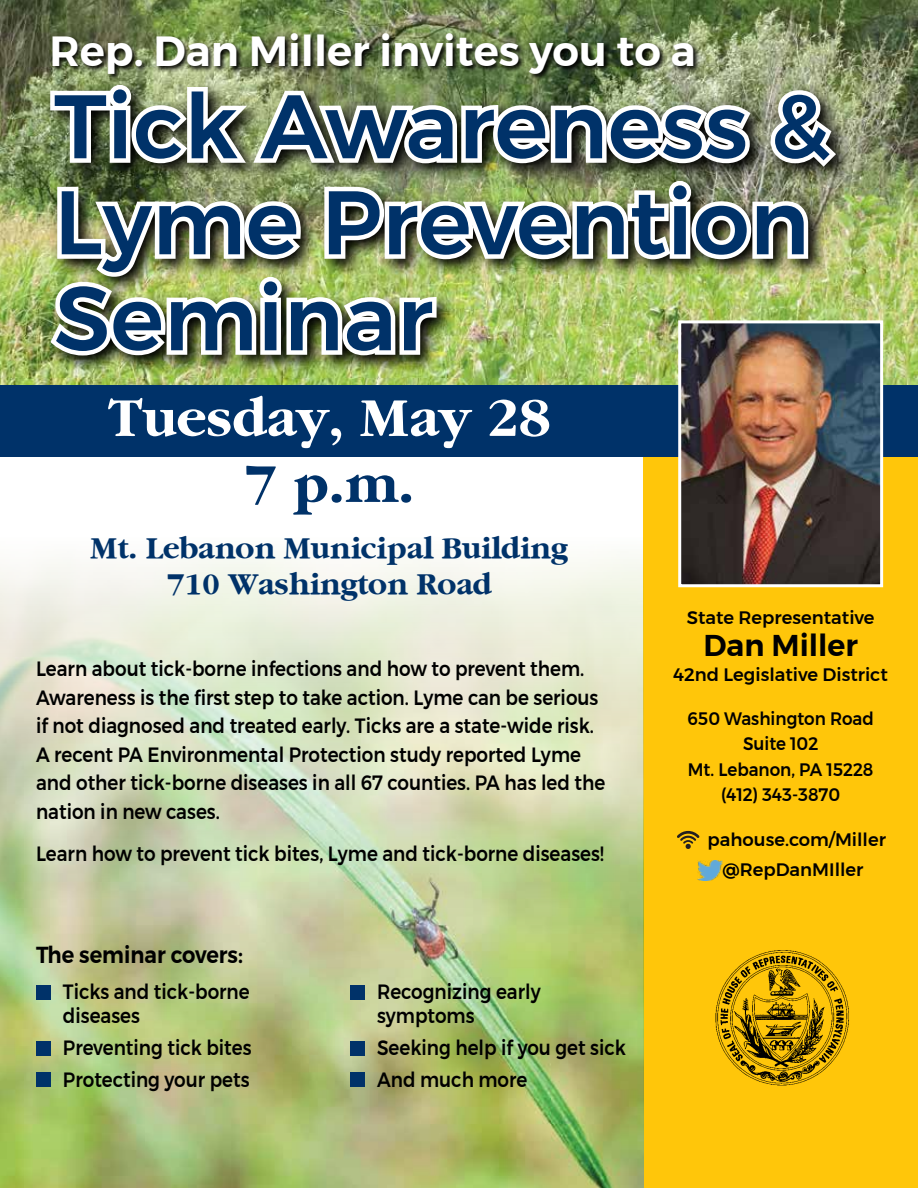
<style>
.page{position:relative;width:918px;height:1188px;background:#fff}
.page>*{position:absolute;margin:0;border:0;box-sizing:border-box;transform-origin:0 0}
.t1{font:500 90px/96px "Montserrat";color:#003269}
.t2{font:700 57px "Gourmand";color:#fff}
.t3{font:700 57px "Gourmand";color:#003269}
.t4{font:600 42px "Montserrat";color:#fff}
.t5{font:700 31.5px/36px "Gourmand";color:#003269;text-align:center}
.t6{font:600 30px "Montserrat";color:#000}
.t7{font:600 23.1px "Montserrat";color:#000;scale:.91 1}
.t8{font:500 20.7px/28.5px "Montserrat";color:#000;scale:.89 1}
.t9{font:500 18px/30px "Montserrat";color:#000;text-align:center}
.t10{font:500 18px/25.5px "Montserrat";color:#000;text-align:center;scale:.93 1}
</style>
<div class="page">
<img style="left:0;top:0;width:918px;height:386px">
<div style="left:643px;top:405px;width:275px;height:783px;background:#ffc60a"></div>
<div style="left:0;top:386px;width:918px;height:71px;background:#003269"></div>
<img style="left:715px;top:950px;width:134px;height:136px">
<img style="left:682px;top:324px;width:197px;height:259px">
<div style="left:678px;top:320px;width:205px;height:267px;border:3px solid #fff"></div>
<svg style="left:677px;top:831px;width:23px;height:18px"></svg>
<img style="left:698px;top:861px;width:25px;height:20px">
<img style="left:0;top:557px;width:643px;height:631px">
<div style="left:36px;top:985px;width:14px;height:14px;background:#003269"></div>
<div style="left:36px;top:1041px;width:14px;height:14px;background:#003269"></div>
<div style="left:36px;top:1073px;width:14px;height:14px;background:#003269"></div>
<div style="left:350px;top:985px;width:14px;height:14px;background:#003269"></div>
<div style="left:350px;top:1041px;width:14px;height:14px;background:#003269"></div>
<div style="left:350px;top:1073px;width:14px;height:14px;background:#003269"></div>
<img style="left:44px;top:79px;width:810px;height:296px">
<img style="left:45px;top:0;width:797px;height:362px">
<svg style="left:50px;top:32px;width:650px;height:49px;background:#596642"></svg>
<h3 class="t4" style="left:50px;top:18px;width:648px">Rep. Dan Miller invites you to a</h3>
<h1 class="t1" style="left:54px;top:78px;width:778px">Tick Awareness &amp;<br>Lyme Prevention<br>Seminar</h1>
<h2 class="t2" style="left:108px;top:388px;width:444px">Tuesday, May 28</h2>
<h2 class="t3" style="left:244px;top:454px;width:171px">7 p.m.</h2>
<h3 class="t5" style="left:91px;top:531px;width:479px">Mt. Lebanon Municipal Building<br>710 Washington Road</h3>
<p class="t8" style="left:36px;top:654px;width:641px">Learn about tick-borne infections and how to prevent them.<br>Awareness is the first step to take action. Lyme can be serious if not diagnosed and treated early. Ticks are a state-wide risk.<br>A recent PA Environmental Protection study reported Lyme and other tick-borne diseases in all 67 counties. PA has led the nation in new cases.</p>
<p class="t8" style="left:36px;top:839px;width:640px">Learn how to prevent tick bites, Lyme and tick-borne diseases!</p>
<p class="t7" style="left:36px;top:937px;width:229px">The seminar covers:</p>
<p class="t8" style="left:63px;top:980px;width:211px;line-height:24px">Ticks and tick-borne diseases</p>
<p class="t8" style="left:63px;top:1032px;width:213px;line-height:31.8px">Preventing tick bites<br>Protecting your pets</p>
<p class="t8" style="left:377px;top:980px;width:185px;line-height:24px">Recognizing early symptoms</p>
<p class="t8" style="left:377px;top:1032px;width:281px;line-height:31.8px">Seeking help if you get sick<br>And much more</p>
<p class="t9" style="left:687px;top:603px;width:189px">State Representative</p>
<h3 class="t6" style="left:703px;top:621px;width:156px">Dan Miller</h3>
<p class="t9" style="left:673px;top:660px;width:216px">42nd Legislative District</p>
<p class="t10" style="left:687px;top:706px;width:202px">650 Washington Road<br>Suite 102<br>Mt. Lebanon, PA 15228 (412) 343-3870</p>
<p class="t9" style="left:708px;top:825px;width:180px">pahouse.com/Miller @RepDanMIller</p>
</div>
